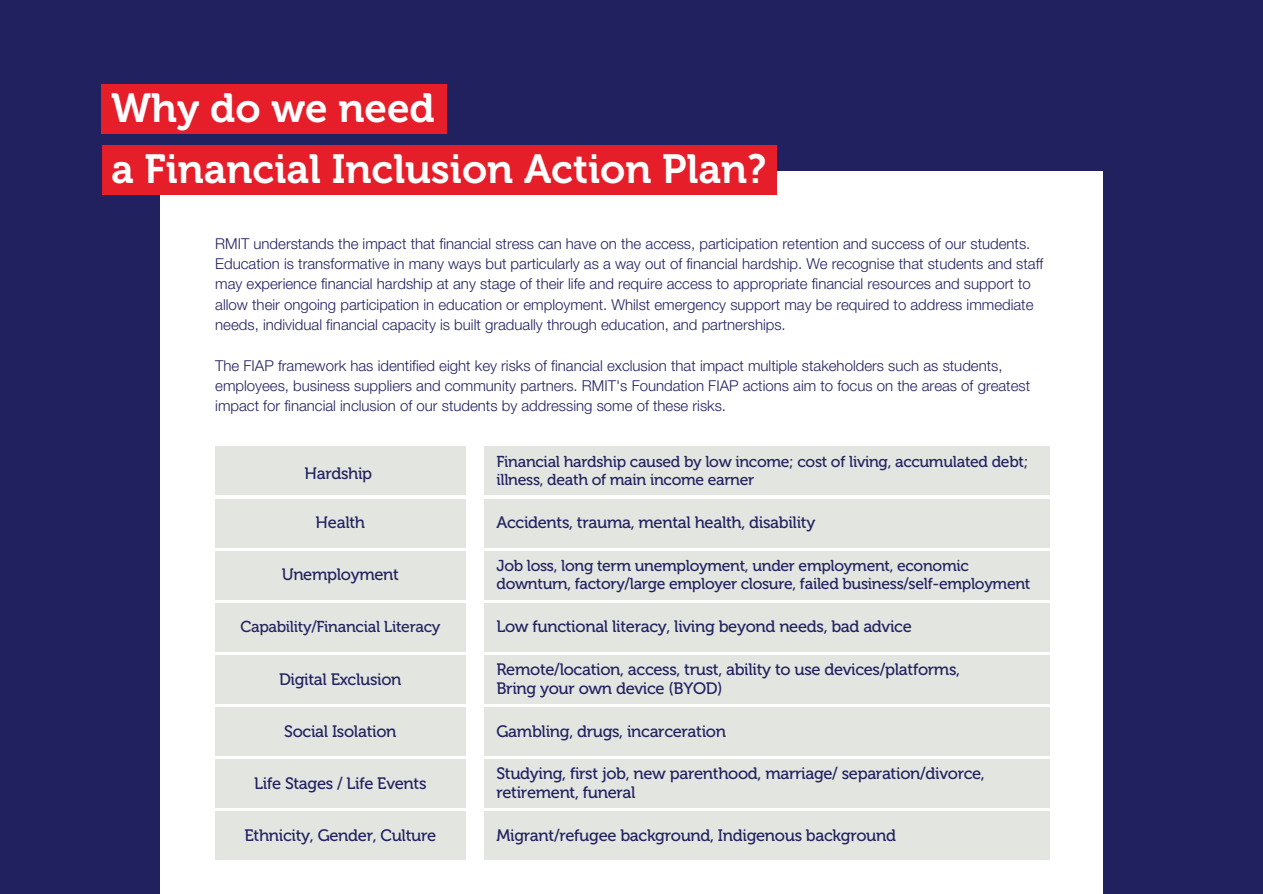
<style>
.page{position:relative;width:1263px;height:894px;background:#fff}
.page>*{position:absolute;margin:0;border:0;box-sizing:border-box;transform-origin:0 0}
.t1{font:40.5px "Museo 700";color:#fff}
.t2{font:16.5px/19px "Museo 500";letter-spacing:-.02em;color:#222160}
.t3{font:15.75px/18px "Museo 500";letter-spacing:-.02em;color:#222160}
.t4{font:300 15px/20.2px "Helvetica Neue LT Pro";color:#222160}
</style>
<div class="page">
<div style="left:0;top:0;width:1263px;height:893px;background:#222160"></div>
<div style="left:102px;top:85px;width:345px;height:49px;background:#e61e2a"></div>
<div style="left:160px;top:171px;width:942px;height:722px;background:#fff"></div>
<div style="left:102px;top:145px;width:674px;height:50px;background:#e61e2a"></div>
<div style="left:215px;top:446px;width:251px;height:49px;background:#e3e5e0"></div>
<div style="left:485px;top:446px;width:565px;height:49px;background:#e3e5e0"></div>
<div style="left:215px;top:498px;width:251px;height:49px;background:#e3e5e0"></div>
<div style="left:485px;top:498px;width:565px;height:49px;background:#e3e5e0"></div>
<div style="left:215px;top:550px;width:251px;height:49px;background:#e3e5e0"></div>
<div style="left:485px;top:550px;width:565px;height:49px;background:#e3e5e0"></div>
<div style="left:215px;top:602px;width:251px;height:49px;background:#e3e5e0"></div>
<div style="left:485px;top:602px;width:565px;height:49px;background:#e3e5e0"></div>
<div style="left:215px;top:655px;width:251px;height:48px;background:#e3e5e0"></div>
<div style="left:485px;top:655px;width:565px;height:48px;background:#e3e5e0"></div>
<div style="left:215px;top:707px;width:251px;height:48px;background:#e3e5e0"></div>
<div style="left:485px;top:707px;width:565px;height:48px;background:#e3e5e0"></div>
<div style="left:215px;top:759px;width:251px;height:48px;background:#e3e5e0"></div>
<div style="left:485px;top:759px;width:565px;height:48px;background:#e3e5e0"></div>
<div style="left:215px;top:811px;width:251px;height:48px;background:#e3e5e0"></div>
<div style="left:485px;top:811px;width:565px;height:48px;background:#e3e5e0"></div>
<h1 class="t1" style="left:111px;top:84px;width:325px">Why do we need</h1>
<h1 class="t1" style="left:111px;top:145px;width:657px">a Financial Inclusion Action Plan?</h1>
<p class="t4" style="left:215px;top:235px;width:830px">RMIT understands the impact that financial stress can have on the access, participation retention and success of our students.<br>Education is transformative in many ways but particularly as a way out of financial hardship. We recognise that students and staff may experience financial hardship at any stage of their life and require access to appropriate financial resources and support to allow their ongoing participation in education or employment. Whilst emergency support may be required to address immediate needs, individual financial capacity is built gradually through education, and partnerships.</p>
<p class="t4" style="left:215px;top:357px;width:816px">The FIAP framework has identified eight key risks of financial exclusion that impact multiple stakeholders such as students, employees, business suppliers and community partners. RMIT's Foundation FIAP actions aim to focus on the areas of greatest impact for financial inclusion of our students by addressing some of these risks.</p>
<p class="t2" style="left:304px;top:464px;width:69px">Hardship</p>
<p class="t3" style="left:496px;top:452px;width:533px">Financial hardship caused by low income; cost of living, accumulated debt; illness, death of main income earner</p>
<p class="t2" style="left:316px;top:513px;width:51px">Health</p>
<p class="t2" style="left:496px;top:513px;width:320px">Accidents, trauma, mental health, disability</p>
<p class="t2" style="left:282px;top:565px;width:119px">Unemployment</p>
<p class="t3" style="left:496px;top:556px;width:536px">Job loss, long term unemployment, under employment, economic downturn, factory/large employer closure, failed business/self-employment</p>
<p class="t3" style="left:240px;top:617px;width:201px">Capability/Financial Literacy</p>
<p class="t2" style="left:496px;top:617px;width:417px">Low functional literacy, living beyond needs, bad advice</p>
<p class="t2" style="left:279px;top:669px;width:124px">Digital Exclusion</p>
<p class="t2" style="left:496px;top:659px;width:465px">Remote/location, access, trust, ability to use devices/platforms,<br>Bring your own device (BYOD)</p>
<p class="t2" style="left:284px;top:721px;width:114px">Social Isolation</p>
<p class="t2" style="left:496px;top:721px;width:231px">Gambling, drugs, incarceration</p>
<p class="t2" style="left:254px;top:773px;width:174px">Life Stages / Life Events</p>
<p class="t2" style="left:496px;top:763px;width:490px">Studying, first job, new parenthood, marriage/ separation/divorce, retirement, funeral</p>
<p class="t2" style="left:245px;top:825px;width:193px">Ethnicity, Gender, Culture</p>
<p class="t2" style="left:496px;top:825px;width:401px">Migrant/refugee background, Indigenous background</p>
</div>
